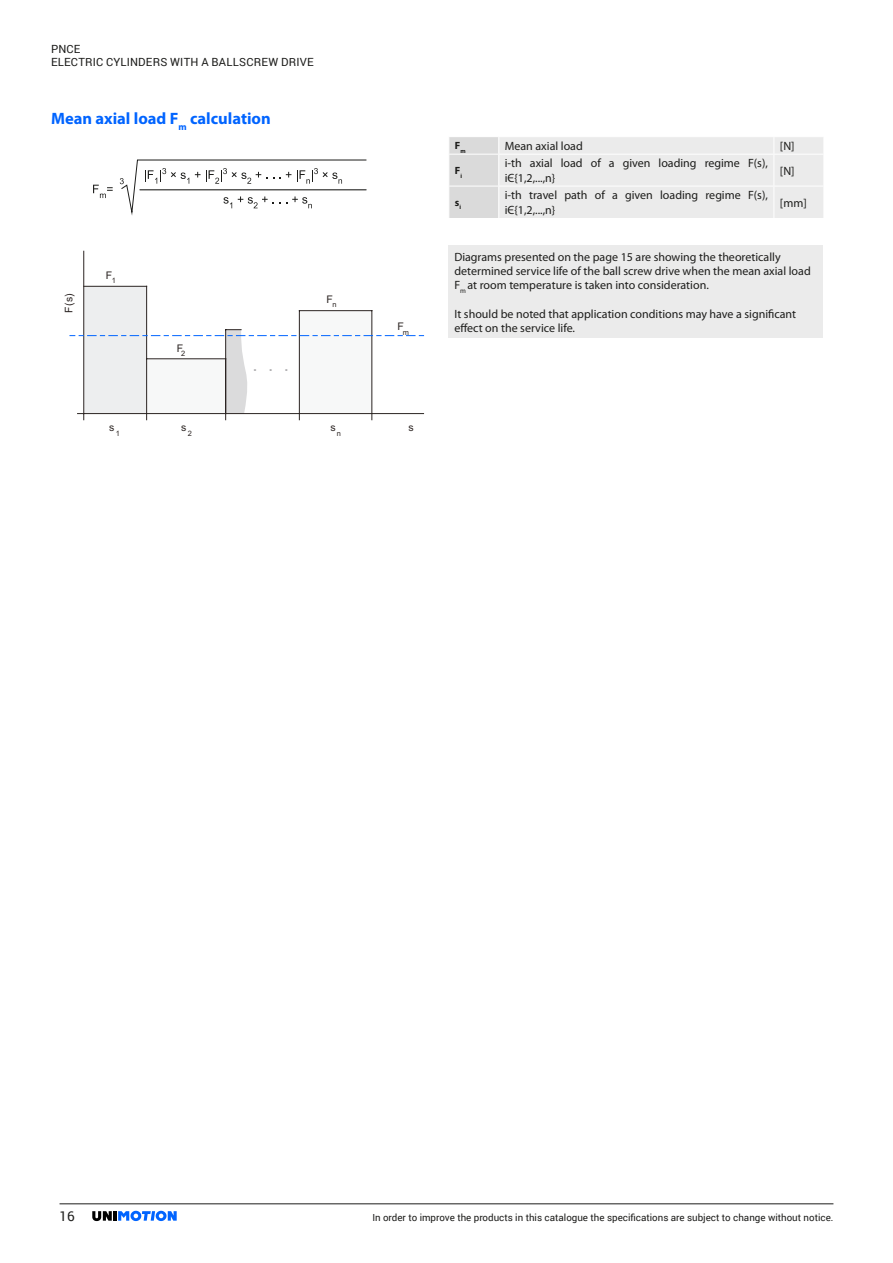
<style>
.page{position:relative;width:893px;height:1263px;background:#fff}
.page>*{position:absolute;margin:0;border:0;box-sizing:border-box;transform-origin:0 0}
.t1{font:18.75px "Arial";color:#b1b0b2}
.t2{font:700 16.5px "Myriad Pro";color:#0064ff}
.t3{font:13.5px "Roboto";color:#1d1d1b}
.t4{font:12px/14.4px "Myriad Pro";color:#1d1d1b}
.t5{font:11.25px/13.5px "Roboto";letter-spacing:.02em;color:#1d1d1b}
.t6{font:10.5px "Arial";color:#2b2422}
.t7{font:700 10.5px "Myriad Pro";color:#1d1d1b}
.t8{font:9.75px "Roboto";color:#1d1d1b}
</style>
<div class="page">
<hr style="left:60px;top:1203px;width:773px;height:1px;background:#1d1d1b">
<svg style="left:92px;top:1211px;width:20px;height:10px"></svg>
<hr style="left:113px;top:1211px;width:4px;height:10px;background:#000">
<svg style="left:118px;top:1211px;width:59px;height:10px"></svg>
<svg style="left:120px;top:159px;width:247px;height:56px"></svg>
<svg style="left:93px;top:185px;width:20px;height:13px"></svg>
<svg style="left:449px;top:137px;width:374px;height:81px;background:#e9e9e9"></svg>
<hr style="left:448px;top:154px;width:51px;height:1px;background:#fff">
<hr style="left:499px;top:154px;width:275px;height:1px;background:#fff">
<hr style="left:498px;top:155px;width:1px;height:31px;background:#fff">
<hr style="left:774px;top:154px;width:50px;height:1px;background:#fff">
<hr style="left:773px;top:155px;width:1px;height:31px;background:#fff">
<hr style="left:448px;top:186px;width:51px;height:1px;background:#fff">
<hr style="left:499px;top:186px;width:275px;height:1px;background:#fff">
<hr style="left:498px;top:186px;width:1px;height:32px;background:#fff">
<hr style="left:774px;top:186px;width:50px;height:1px;background:#fff">
<hr style="left:773px;top:186px;width:1px;height:32px;background:#fff">
<div style="left:299px;top:311px;width:73px;height:103px;background:#f7f8f8"></div>
<div style="left:84px;top:286px;width:63px;height:128px;background:#edeeef"></div>
<hr style="left:83px;top:251px;width:1px;height:163px;background:#2b2422">
<hr style="left:299px;top:311px;width:1px;height:103px;background:#2b2422">
<hr style="left:299px;top:310px;width:73px;height:1px;background:#2b2422">
<hr style="left:371px;top:311px;width:1px;height:103px;background:#2b2422">
<hr style="left:84px;top:286px;width:63px;height:1px;background:#2b2422">
<hr style="left:146px;top:286px;width:1px;height:128px;background:#2b2422">
<svg style="left:70px;top:329px;width:354px;height:91px"></svg>
<div style="left:448px;top:246px;width:375px;height:92px;background:#ebebeb"></div>
<p class="t5" style="left:51px;top:42px;width:264px">PNCE<br>ELECTRIC CYLINDERS WITH A BALLSCREW DRIVE</p>
<h2 class="t2" style="left:51px;top:108px;width:221px">Mean axial load F<sub>m</sub> calculation</h2>
<p class="t6" style="left:62px;top:313px;width:21px;rotate:-90deg">F (s)</p>
<p class="t6" style="left:106px;top:269px;width:12px">F<sub>1</sub></p>
<p class="t6" style="left:177px;top:341px;width:10px">F<sub>2</sub></p>
<h1 class="t1" style="left:253px;top:352px;width:38px">. . .</h1>
<p class="t6" style="left:326px;top:292px;width:12px">F<sub>n</sub></p>
<p class="t6" style="left:109px;top:421px;width:12px">s<sub>1</sub></p>
<p class="t6" style="left:181px;top:421px;width:12px">s<sub>2</sub></p>
<p class="t6" style="left:330px;top:421px;width:12px">s<sub>n</sub></p>
<p class="t6" style="left:398px;top:320px;width:13px">F<sub>m</sub></p>
<p class="t6" style="left:408px;top:421px;width:7px">s</p>
<p class="t7" style="left:455px;top:139px;width:12px">F<sub>m</sub></p>
<p class="t4" style="left:505px;top:138px;width:79px">Mean axial load</p>
<p class="t4" style="left:780px;top:138px;width:16px">[N]</p>
<p class="t7" style="left:455px;top:164px;width:9px">F<sub>i</sub></p>
<p class="t4" style="left:505px;top:156px;width:265px">i-th axial load of a given loading regime F(s), iЄ{1,2,...,n}</p>
<p class="t4" style="left:780px;top:163px;width:16px">[N]</p>
<p class="t7" style="left:455px;top:196px;width:8px">s<sub>i</sub></p>
<p class="t4" style="left:505px;top:188px;width:265px">i-th travel path of a given loading regime F(s), iЄ{1,2,...,n}</p>
<p class="t4" style="left:780px;top:195px;width:28px">[mm]</p>
<p class="t4" style="left:454px;top:249px;width:358px">Diagrams presented on the page 15 are showing the theoretically determined service life of the ball screw drive when the mean axial load<br>F<sub>m</sub> at room temperature is taken into consideration.</p>
<p class="t4" style="left:454px;top:306px;width:343px">It should be noted that application conditions may have a significant effect on the service life.</p>
<p class="t3" style="left:60px;top:1206px;width:17px">16</p>
<p class="t8" style="left:372px;top:1210px;width:463px">In order to improve the products in this catalogue the specifications are subject to change without notice.</p>
</div>
